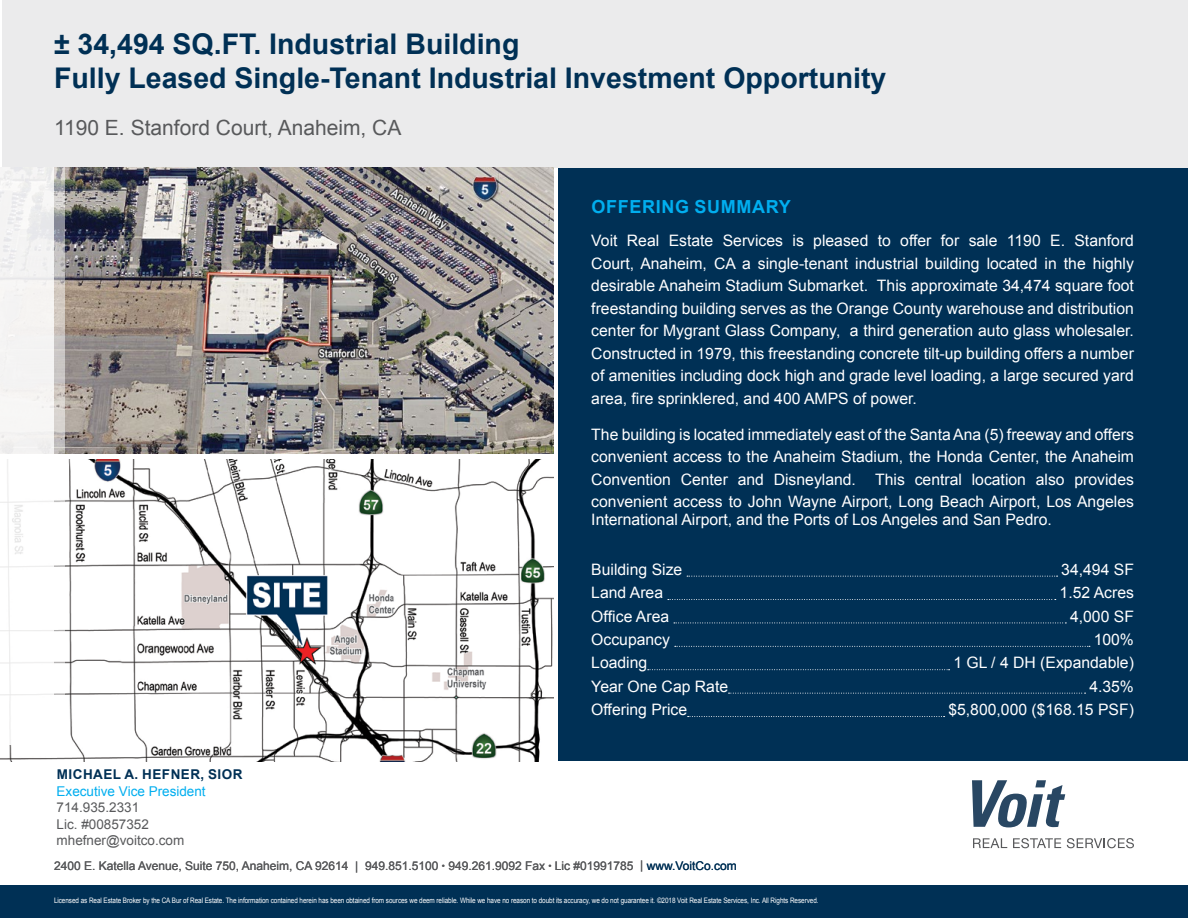
<style>
.page{position:relative;width:1188px;height:918px;background:#fff}
.page>*{position:absolute;margin:0;border:0;box-sizing:border-box;transform-origin:0 0}
.Property_Name_or_Des{font:700 28.5px/34.2px "Arial";color:#003055}
.Property_Address{font:21px "Arial";color:#58595b}
.Subhead{font:700 18px "Arial";letter-spacing:.035em;color:#00aeef}
.Copy{font:15.75px/22.5px "Arial";color:#fff;text-align:justify}
.Copy_-_dotted_list{font:15.75px "Arial";color:#fff}
.t1{font:13.5px/16.5px "Arial";color:#58595b}
.t2{font:13.5px "Arial";color:#00aeef}
.t3{font:700 13.5px "Arial";letter-spacing:.035em;color:#003055}
.t4{font:12px "Arial";color:#58595b}
.Disclaimers{font:7.5px "Arial";letter-spacing:-.01em;color:#fff;scale:.85 1}
.s1{font-size:9px}
.s2{color:#003055}
</style>
<div class="page">
<div style="left:559px;top:167px;width:629px;height:594px;background:#003055"></div>
<div style="left:2px;top:0;width:1186px;height:167px;background:#ebebec"></div>
<svg style="left:973px;top:838px;width:34px;height:10px"></svg>
<svg style="left:1013px;top:838px;width:48px;height:10px"></svg>
<svg style="left:1067px;top:838px;width:67px;height:10px"></svg>
<svg style="left:972px;top:780px;width:93px;height:47px"></svg>
<img style="left:0;top:459px;width:553px;height:302px">
<img style="left:65px;top:167px;width:489px;height:287px">
<div style="left:0;top:167px;width:54px;height:578px;background:#f8f7f6"></div>
<svg style="left:54px;top:167px;width:11px;height:578px"></svg>
<div style="left:0;top:886px;width:1188px;height:32px;background:#003055"></div>
<svg style="left:687px;top:576px;width:371px;height:1px"></svg>
<svg style="left:668px;top:599px;width:388px;height:1px"></svg>
<svg style="left:674px;top:623px;width:392px;height:1px"></svg>
<svg style="left:675px;top:646px;width:415px;height:1px"></svg>
<svg style="left:648px;top:669px;width:302px;height:1px"></svg>
<svg style="left:729px;top:693px;width:357px;height:1px"></svg>
<svg style="left:688px;top:716px;width:257px;height:1px"></svg>
<p class="Property_Name_or_Des" style="left:54px;top:27px;width:834px">± 34,494 SQ.FT. Industrial Building<br>Fully Leased Single-Tenant Industrial Investment Opportunity</p>
<p class="Property_Address" style="left:54px;top:113px;width:349px">1190 E. Stanford Court, Anaheim, CA</p>
<p class="Subhead" style="left:592px;top:194px;width:201px">OFFERING SUMMARY</p>
<p class="Copy" style="left:591px;top:229px;width:544px">Voit Real Estate Services is pleased to offer for sale 1190 E. Stanford Court, Anaheim, CA a single-tenant industrial building located in the highly desirable Anaheim Stadium Submarket. This approximate 34,474 square foot freestanding building serves as the Orange County warehouse and distribution center for Mygrant Glass Company, a third generation auto glass wholesaler.<br>Constructed in 1979, this freestanding concrete tilt-up building offers a number of amenities including dock high and grade level loading, a large secured yard area, fire sprinklered, and 400 AMPS of power.</p>
<p class="Copy" style="left:591px;top:423px;width:544px">The building is located immediately east of the Santa Ana (5) freeway and offers convenient access to the Anaheim Stadium, the Honda Center, the Anaheim Convention Center and Disneyland. This central location also provides convenient access to John Wayne Airport, Long Beach Airport, Los Angeles</p>
<p class="Copy" style="left:591px;top:508px;width:462px">International Airport, and the Ports of Los Angeles and San Pedro.</p>
<p class="Copy_-_dotted_list" style="left:591px;top:558px;width:93px">Building Size</p>
<p class="Copy_-_dotted_list" style="left:1061px;top:558px;width:74px">34,494 SF</p>
<p class="Copy_-_dotted_list" style="left:591px;top:582px;width:73px">Land Area</p>
<p class="Copy_-_dotted_list" style="left:1060px;top:582px;width:76px">1.52 Acres</p>
<p class="Copy_-_dotted_list" style="left:591px;top:605px;width:79px">Office Area</p>
<p class="Copy_-_dotted_list" style="left:1070px;top:605px;width:65px">4,000 SF</p>
<p class="Copy_-_dotted_list" style="left:591px;top:629px;width:80px">Occupancy</p>
<p class="Copy_-_dotted_list" style="left:1094px;top:629px;width:42px">100%</p>
<p class="Copy_-_dotted_list" style="left:591px;top:652px;width:58px">Loading</p>
<p class="Copy_-_dotted_list" style="left:953px;top:652px;width:182px">1 GL / 4 DH (Expandable)</p>
<p class="Copy_-_dotted_list" style="left:591px;top:675px;width:138px">Year One Cap Rate</p>
<p class="Copy_-_dotted_list" style="left:1089px;top:675px;width:46px">4.35%</p>
<p class="Copy_-_dotted_list" style="left:591px;top:699px;width:97px">Offering Price</p>
<p class="Copy_-_dotted_list" style="left:948px;top:699px;width:187px">$5,800,000 ($168.15 PSF)</p>
<p class="t3" style="left:57px;top:765px;width:187px">MICHAEL A. HEFNER, SIOR</p>
<p class="t2" style="left:57px;top:782px;width:151px">Executive Vice President</p>
<p class="t1" style="left:57px;top:799px;width:129px">714.935.2331<br>Lic. #00857352 mhefner@voitco.com</p>
<p class="t4" style="left:54px;top:858px;width:684px">2400 E. Katella Avenue, Suite 750, Anaheim, CA 92614 | 949.851.5100 <span class="s1">•</span> 949.261.9092 Fax <span class="s1">•</span> Lic #01991785 | <span class="s2">www.VoitCo.com</span></p>
<p class="Disclaimers" style="left:54px;top:895px;width:901px">Licensed as Real Estate Broker by the CA Bur of Real Estate. The information contained herein has been obtained from sources we deem reliable. While we have no reason to doubt its accuracy, we do not guarantee it. ©2018 Voit Real Estate Services, Inc. All Rights Reserved.</p>
</div>
